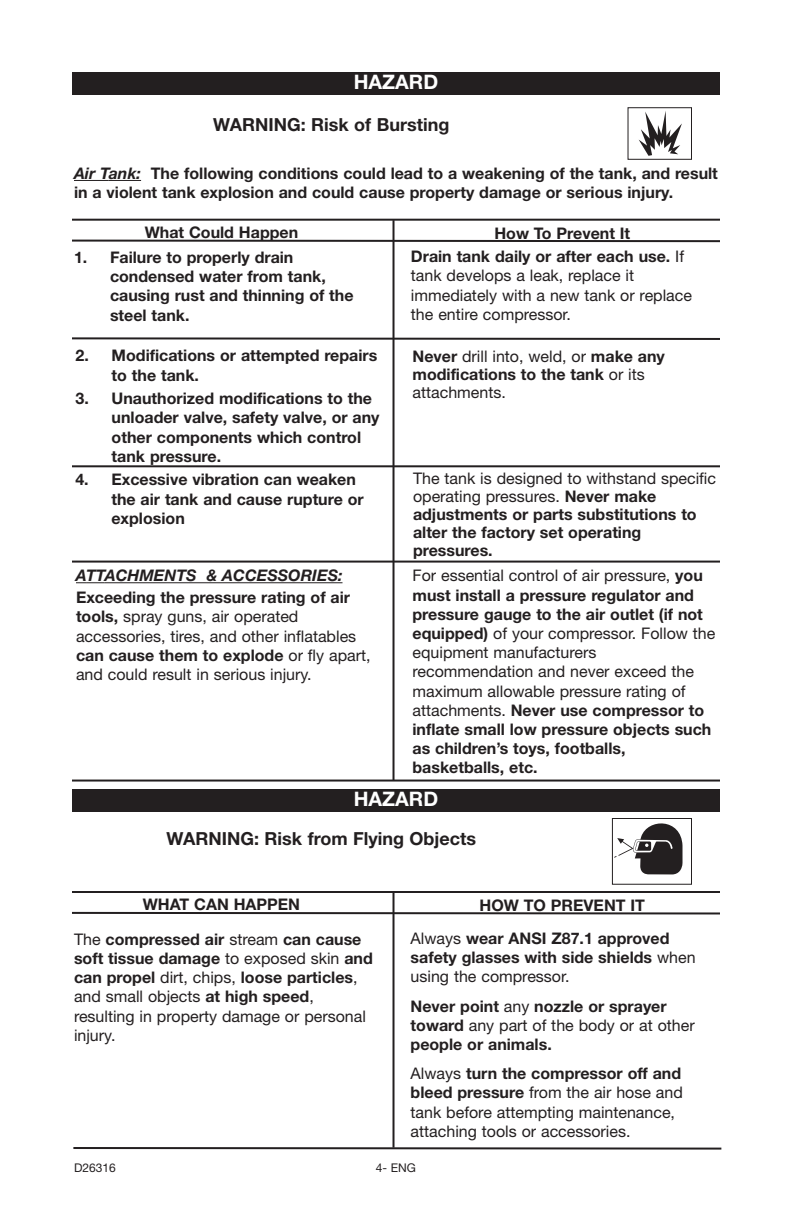
<style>
.page{position:relative;width:792px;height:1224px;background:#fff}
.page>*{position:absolute;margin:0;border:0;box-sizing:border-box;transform-origin:0 0}
.t1{font:700 20px "Helvetica Neue";color:#fff}
.t2{font:700 18px "Helvetica Neue";color:#231f20}
.t3{font:700 16px/19.2px "Helvetica Neue";color:#231f20}
.t4{font:16px/19.2px "Helvetica Neue";color:#231f20}
.t5{font:italic 700 16px "Helvetica Neue";color:#231f20}
.t6{font:12px "Helvetica Neue";color:#231f20}
.s1{font-style:italic}
.s2{font-weight:700}
.s3{font-weight:400}
</style>
<div class="page">
<svg style="left:639px;top:111px;width:43px;height:45px"></svg>
<div style="left:628px;top:107px;width:64px;height:53px;border:1px solid #231f20"></div>
<hr style="left:74px;top:180px;width:35px;height:1px;background:#231f20">
<hr style="left:109px;top:180px;width:32px;height:1px;background:#231f20">
<hr style="left:72px;top:219px;width:648px;height:2px;background:#231f20">
<hr style="left:72px;top:240px;width:648px;height:2px;background:#231f20">
<hr style="left:393px;top:220px;width:2px;height:561px;background:#231f20">
<svg style="left:614px;top:823px;width:69px;height:51px"></svg>
<div style="left:612px;top:818px;width:80px;height:67px;border:1px solid #231f20"></div>
<hr style="left:72px;top:891px;width:648px;height:2px;background:#231f20">
<hr style="left:72px;top:912px;width:648px;height:2px;background:#231f20">
<hr style="left:393px;top:892px;width:2px;height:256px;background:#231f20">
<hr style="left:73px;top:1147px;width:648px;height:3px;background:#231f20">
<div style="left:72px;top:72px;width:648px;height:23px;background:#231f20"></div>
<div style="left:72px;top:789px;width:648px;height:23px;background:#231f20"></div>
<hr style="left:72px;top:337px;width:648px;height:3px;background:#231f20">
<svg style="left:76px;top:582px;width:29px;height:1px"></svg>
<hr style="left:105px;top:582px;width:238px;height:1px;background:#231f20">
<hr style="left:72px;top:780px;width:648px;height:2px;background:#231f20">
<hr style="left:72px;top:465px;width:648px;height:2px;background:#231f20">
<hr style="left:72px;top:561px;width:648px;height:2px;background:#231f20">
<p class="t1" style="left:354px;top:74px;width:86px">HAZARD</p>
<p class="t2" style="left:213px;top:118px;width:238px">WARNING: Risk of Bursting</p>
<p class="t3" style="left:74px;top:165px;width:645px"><span class="s1">Air Tank:</span> The following conditions could lead to a weakening of the tank, and result in a violent tank explosion and could cause property damage or serious injury.</p>
<p class="t3" style="left:145px;top:224px;width:155px">What Could Happen</p>
<p class="t3" style="left:494px;top:225px;width:137px">How To Prevent It</p>
<p class="t3" style="left:110px;top:249px;width:245px;text-indent:-36px">1. Failure to properly drain condensed water from tank, causing rust and thinning of the steel tank.</p>
<p class="t3" style="left:112px;top:348px;width:267px;text-indent:-36px">2. Modifications or attempted repairs to the tank.</p>
<p class="t3" style="left:112px;top:390px;width:269px;text-indent:-36px">3. Unauthorized modifications to the unloader valve, safety valve, or any other components which control tank pressure.</p>
<p class="t4" style="left:411px;top:248px;width:283px"><span class="s2">Drain tank daily or after each use.</span> If tank develops a leak, replace it immediately with a new tank or replace the entire compressor.</p>
<p class="t3" style="left:413px;top:348px;width:254px;line-height:18px">Never <span class="s3">drill into, weld, or</span> make any modifications to the tank <span class="s3">or its attachments.</span></p>
<p class="t3" style="left:111px;top:472px;width:254px;text-indent:-36px">4. Excessive vibration can weaken the air tank and cause rupture or explosion</p>
<p class="t3" style="left:413px;top:471px;width:305px;line-height:18px"><span class="s3">The tank is designed to withstand specific operating pressures.</span> Never make adjustments or parts substitutions to alter the factory set operating pressures.</p>
<p class="t3" style="left:413px;top:568px;width:304px"><span class="s3">For essential control of air pressure,</span> you must install a pressure regulator and pressure gauge to the air outlet (if not equipped) <span class="s3">of your compressor. Follow the equipment manufacturers recommendation and never exceed the maximum allowable pressure rating of attachments.</span> Never use compressor to inflate small low pressure objects such as children’s toys, footballs, basketballs, etc.</p>
<p class="t5" style="left:76px;top:570px;width:268px">ATTACHMENTS &amp; ACCESSORIES:</p>
<p class="t4" style="left:76px;top:590px;width:296px"><span class="s2">Exceeding the pressure rating of air tools,</span> spray guns, air operated accessories, tires, and other inflatables <span class="s2">can cause them to explode</span> or fly apart, and could result in serious injury.</p>
<p class="t1" style="left:354px;top:791px;width:86px">HAZARD</p>
<p class="t2" style="left:166px;top:832px;width:311px">WARNING: Risk from Flying Objects</p>
<p class="t3" style="left:143px;top:896px;width:159px">WHAT CAN HAPPEN</p>
<p class="t3" style="left:480px;top:897px;width:167px">HOW TO PREVENT IT</p>
<p class="t4" style="left:74px;top:931px;width:300px">The <span class="s2">compressed air</span> stream <span class="s2">can cause soft tissue damage</span> to exposed skin <span class="s2">and can propel</span> dirt, chips, <span class="s2">loose particles</span>, and small objects <span class="s2">at high speed</span>, resulting in property damage or personal injury.</p>
<p class="t3" style="left:411px;top:930px;width:287px"><span class="s3">Always</span> wear ANSI Z87.1 approved safety glasses with side shields <span class="s3">when using the compressor.</span></p>
<p class="t3" style="left:411px;top:998px;width:286px">Never point <span class="s3">any</span> nozzle or sprayer toward <span class="s3">any part of the body or at other </span>people or animals.</p>
<p class="t4" style="left:411px;top:1066px;width:274px">Always <span class="s2">turn the compressor off and bleed pressure</span> from the air hose and tank before attempting maintenance, attaching tools or accessories.</p>
<p class="t6" style="left:74px;top:1164px;width:43px">D26316</p>
<p class="t6" style="left:376px;top:1163px;width:42px">4- ENG</p>
</div>
